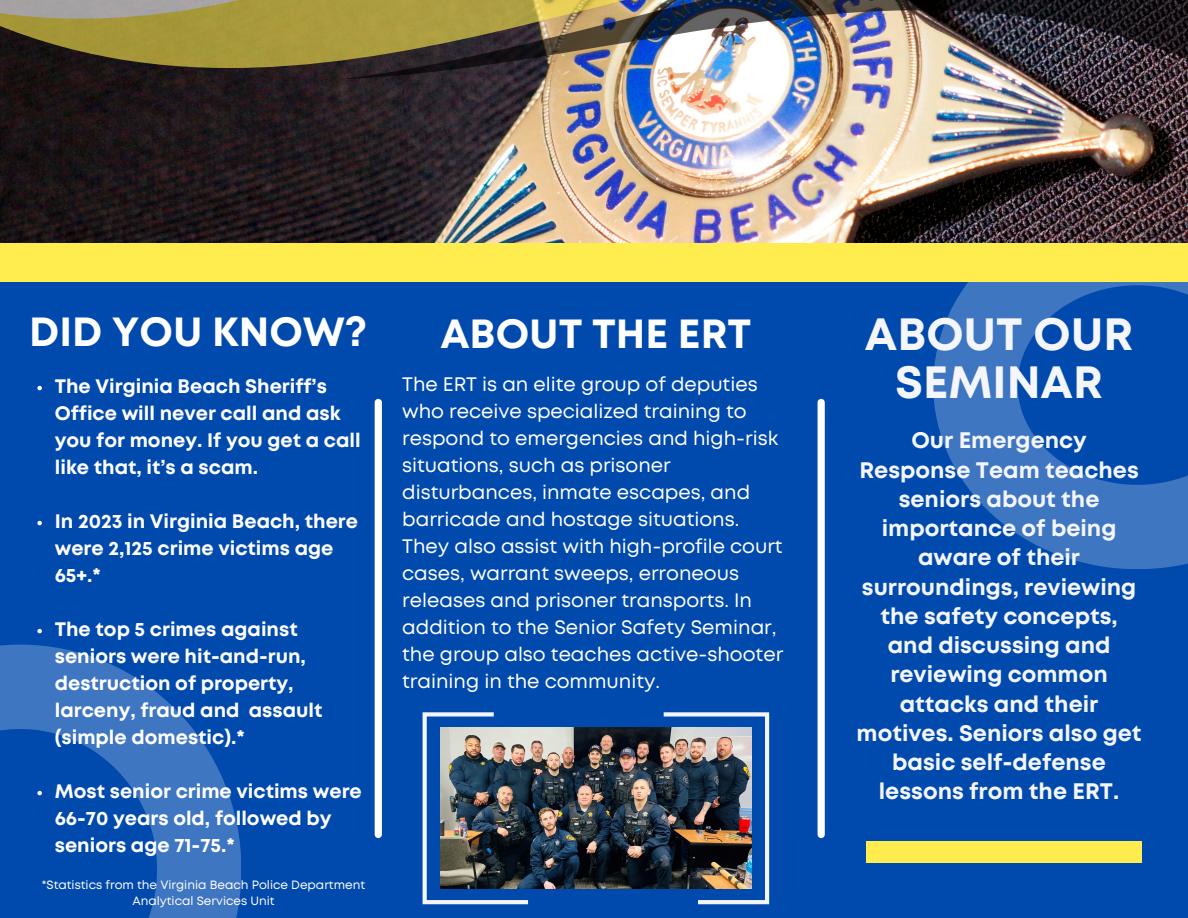
<style>
.page{position:relative;width:1188px;height:918px;background:#004aad}
.page>*{position:absolute;margin:0;border:0;box-sizing:border-box;transform-origin:0 0}
.t1{font:700 45.15px/48.4px "Mont";color:#f4f6fc;text-align:center}
.t2{font:700 40.65px "Mont";color:#fff}
.t3{font:700 22.5px/29.2px "Mont";color:#f4f6fc;text-align:center}
.t4{font:19.5px/27px "Mont";color:#fff}
.t5{font:700 19.5px/27px "Mont";color:#fff}
.Footnote{font:12px/16px "Mont";color:#fff;text-align:center}
</style>
<div class="page">
<svg style="left:933px;top:282px;width:255px;height:287px"></svg>
<img style="left:0;top:80px;width:1188px;height:163px">
<img style="left:0;top:0;width:1188px;height:80px">
<svg style="left:0;top:0;width:553px;height:22px;background:#aa9e5a"></svg>
<div style="left:0;top:243px;width:1188px;height:39px;background:#ffec4e"></div>
<svg style="left:423px;top:712px;width:105px;height:192px"></svg>
<svg style="left:664px;top:712px;width:105px;height:192px"></svg>
<img style="left:440px;top:728px;width:312px;height:161px">
<svg style="left:0;top:645px;width:241px;height:273px"></svg>
<div style="left:866px;top:841px;width:276px;height:22px;background:#ffec4e"></div>
<div style="left:375px;top:399px;width:6px;height:439px;background:#fff;border-radius:4px"></div>
<svg style="left:37px;top:386px;width:5px;height:4px"></svg>
<svg style="left:37px;top:521px;width:5px;height:4px"></svg>
<svg style="left:37px;top:629px;width:5px;height:4px"></svg>
<svg style="left:37px;top:791px;width:5px;height:4px"></svg>
<div style="left:818px;top:399px;width:6px;height:439px;background:#fff;border-radius:4px"></div>
<h2 class="t2" style="left:29px;top:316px;width:340px">DID YOU KNOW?</h2>
<h1 class="t2" style="left:440px;top:318px;width:312px">ABOUT THE ERT</h1>
<p class="t5" style="left:55px;top:374px;width:307px">The Virginia Beach Sheriff’s<br>Office will never call and ask you for money. If you get a call like that, it’s a scam.</p>
<p class="t5" style="left:55px;top:509px;width:305px">In 2023 in Virginia Beach, there were 2,125 crime victims age<br>65+.*</p>
<p class="t5" style="left:55px;top:617px;width:269px">The top 5 crimes against seniors were hit-and-run, destruction of property, larceny, fraud and assault (simple domestic).*</p>
<p class="t5" style="left:55px;top:779px;width:309px">Most senior crime victims were<br>66-70 years old, followed by seniors age 71-75.*</p>
<p class="Footnote" style="left:42px;top:878px;width:325px">*Statistics from the Virginia Beach Police Department<br>Analytical Services Unit</p>
<p class="t4" style="left:402px;top:372px;width:383px">The ERT is an elite group of deputies who receive specialized training to respond to emergencies and high-risk situations, such as prisoner disturbances, inmate escapes, and barricade and hostage situations.<br>They also assist with high-profile court cases, warrant sweeps, erroneous releases and prisoner transports. In addition to the Senior Safety Seminar, the group also teaches active-shooter training in the community.</p>
<p class="t1" style="left:865px;top:313px;width:270px">ABOUT OUR<br>SEMINAR</p>
<p class="t3" style="left:857px;top:428px;width:287px">Our Emergency<br>Response Team teaches seniors about the importance of being aware of their surroundings, reviewing the safety concepts, and discussing and reviewing common attacks and their motives. Seniors also get basic self-defense lessons from the ERT.</p>
</div>
